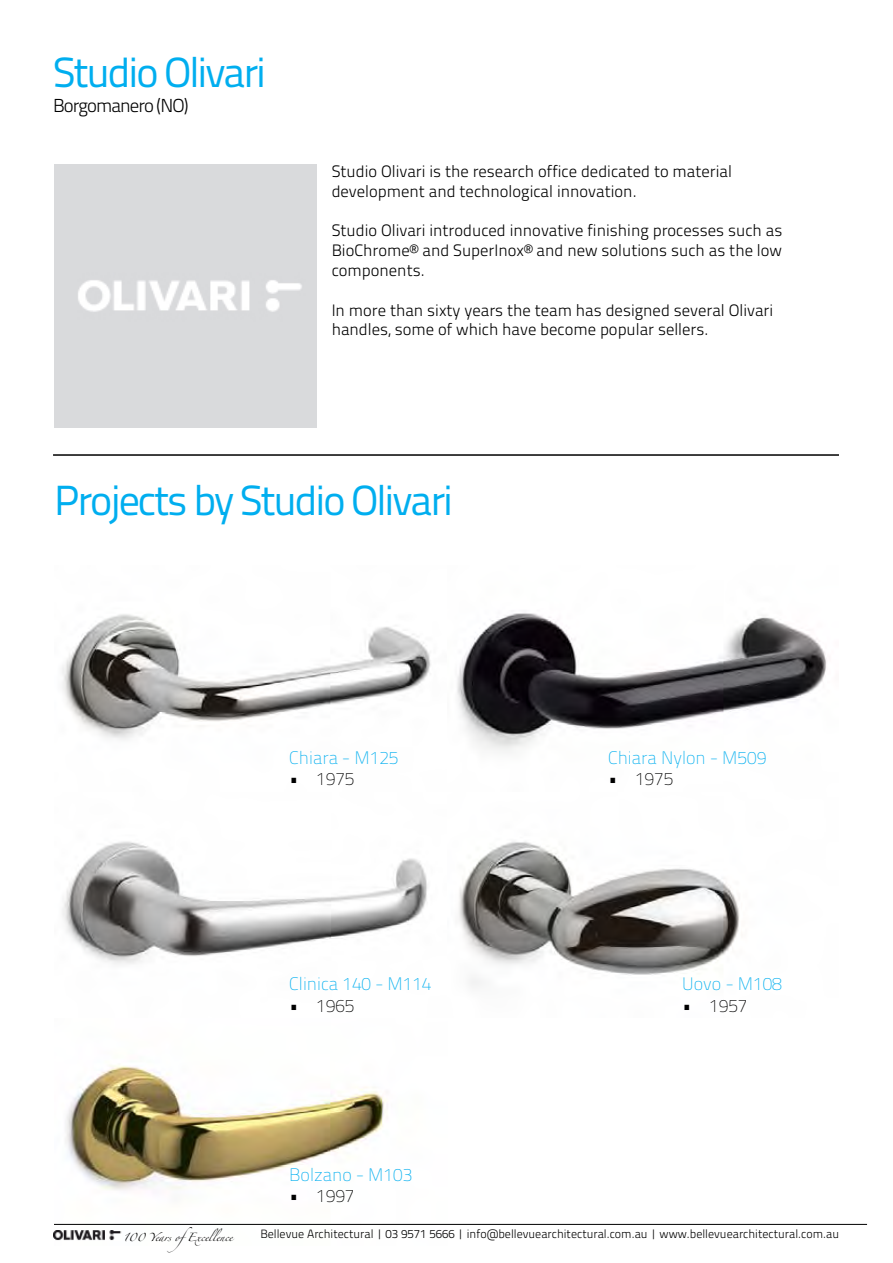
<style>
.page{position:relative;width:893px;height:1263px;background:#fff}
.page>*{position:absolute;margin:0;border:0;box-sizing:border-box;transform-origin:0 0}
.t1{font:42px "Titillium Text 25 L 400 wt";letter-spacing:-.05em;color:#00aeef}
.t2{font:18.75px "Titillium Text 25 L 250 wt";letter-spacing:-.05em;color:#000}
.t3{font:18px "Titillium Text 25 L 1 wt";color:#00aeef}
.t4{font:18px "Titillium Text 25 L 1 wt";color:#000}
.t5{font:16.5px/19.8px "Titillium Text 25 L 250 wt";color:#000}
.t6{font:12px "Titillium Text 25 L 250 wt";color:#000}
.t7{font:7.5px "Zapfino";color:#000}
</style>
<div class="page">
<img style="left:62px;top:614px;width:369px;height:126px">
<img style="left:457px;top:613px;width:370px;height:374px">
<img style="left:62px;top:841px;width:366px;height:123px">
<img style="left:54px;top:1065px;width:394px;height:168px">
<img style="left:53px;top:1231px;width:68px;height:10px">
<hr style="left:54px;top:1224px;width:813px;height:1px;background:#000">
<hr style="left:53px;top:454px;width:786px;height:2px;background:#000">
<div style="left:54px;top:165px;width:262px;height:262px;background:#d9dadc"></div>
<h1 class="t1" style="left:53px;top:41px;width:215px">Studio Olivari</h1>
<p class="t2" style="left:53px;top:92px;width:137px">Borgomanero (NO)</p>
<p class="t5" style="left:332px;top:160px;width:402px">Studio Olivari is the research office dedicated to material development and technological innovation.</p>
<p class="t5" style="left:332px;top:220px;width:452px;text-align:justify">Studio Olivari introduced innovative finishing processes such as BioChrome® and SuperInox® and new solutions such as the low components.</p>
<p class="t5" style="left:332px;top:299px;width:443px">In more than sixty years the team has designed several Olivari handles, some of which have become popular sellers.</p>
<h1 class="t1" style="left:54px;top:469px;width:400px">Projects by Studio Olivari</h1>
<p class="t3" style="left:289px;top:744px;width:111px">Chiara - M125</p>
<p class="t4" style="left:289px;top:766px;width:67px">• 1975</p>
<p class="t3" style="left:289px;top:971px;width:144px">Clinica 140 - M114</p>
<p class="t4" style="left:289px;top:992px;width:67px">• 1965</p>
<p class="t3" style="left:289px;top:1162px;width:124px">Bolzano - M103</p>
<p class="t4" style="left:289px;top:1183px;width:67px">• 1997</p>
<p class="t3" style="left:608px;top:744px;width:160px">Chiara Nylon - M509</p>
<p class="t4" style="left:608px;top:766px;width:67px">• 1975</p>
<p class="t3" style="left:682px;top:971px;width:101px">Uovo - M108</p>
<p class="t4" style="left:682px;top:992px;width:67px">• 1957</p>
<p class="t7" style="left:124px;top:1234px;width:111px">100 Years ofExcellence</p>
<p class="t6" style="left:260px;top:1225px;width:580px">Bellevue Architectural | 03 9571 5666 | info@bellevuearchitectural.com.au | www.bellevuearchitectural.com.au</p>
</div>
